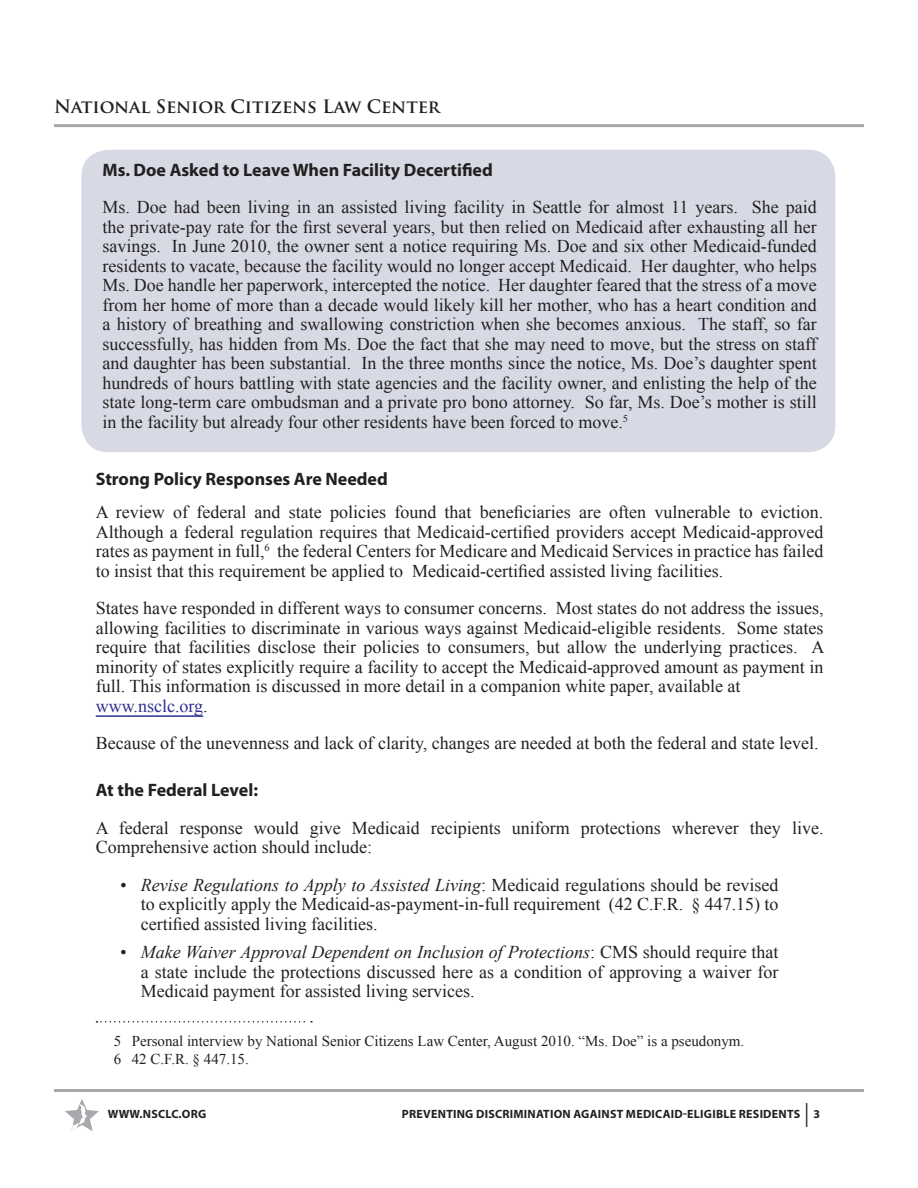
<style>
.page{position:relative;width:918px;height:1188px;background:#fff}
.page>*{position:absolute;margin:0;border:0;box-sizing:border-box;transform-origin:0 0}
.Body{font:18px/19.5px "Times New Roman";color:#231f20;text-align:justify}
.Body_Bulleted_List{font:18px/19.5px "Times New Roman";color:#231f20;text-align:justify}
.Subhead_2{font:700 18px "Myriad Pro";color:#231f20}
.Body-2{font:700 18px "Myriad Pro";color:#231f20}
.t1{font:700 18px "Trajan Pro";color:#231f20}
.Body-3{font:18px "Times New Roman";color:#2e3092}
.footnote{font:15px "Times New Roman";color:#231f20}
.t2{font:700 12px "Myriad Pro";letter-spacing:.025em;color:#231f20}
.s1{color:#231f20}
.s2{font-style:italic}
.s3{font-size:24px}
</style>
<div class="page">
<hr style="left:54px;top:124px;width:810px;height:3px;background:#a8a9ad">
<hr style="left:54px;top:1089px;width:810px;height:3px;background:#a8a9ad">
<svg style="left:65px;top:1099px;width:34px;height:32px"></svg>
<div style="left:81px;top:150px;width:754px;height:302px;background:#d7dae4;border-radius:27px"></div>
<hr style="left:96px;top:715px;width:107px;height:2px;background:#2e3092">
<svg style="left:96px;top:1021px;width:216px;height:2px"></svg>
<p class="t1" style="left:54px;top:95px;width:388px">National Senior Citizens Law Center</p>
<p class="Body-2" style="left:102px;top:158px;width:392px">Ms. Doe Asked to Leave When Facility Decertified</p>
<p class="Body" style="left:102px;top:197px;width:716px">Ms. Doe had been living in an assisted living facility in Seattle for almost 11 years. She paid the private-pay rate for the first several years, but then relied on Medicaid after exhausting all her savings. In June 2010, the owner sent a notice requiring Ms. Doe and six other Medicaid-funded residents to vacate, because the facility would no longer accept Medicaid. Her daughter, who helps Ms. Doe handle her paperwork, intercepted the notice. Her daughter feared that the stress of a move from her home of more than a decade would likely kill her mother, who has a heart condition and a history of breathing and swallowing constriction when she becomes anxious. The staff, so far successfully, has hidden from Ms. Doe the fact that she may need to move, but the stress on staff and daughter has been substantial. In the three months since the notice, Ms. Doe’s daughter spent hundreds of hours battling with state agencies and the facility owner, and enlisting the help of the state long-term care ombudsman and a private pro bono attorney. So far, Ms. Doe’s mother is still in the facility but already four other residents have been forced to move.<sup>5</sup></p>
<p class="Subhead_2" style="left:96px;top:467px;width:294px">Strong Policy Responses Are Needed</p>
<p class="Body" style="left:96px;top:502px;width:729px">A review of federal and state policies found that beneficiaries are often vulnerable to eviction.<br>Although a federal regulation requires that Medicaid-certified providers accept Medicaid-approved rates as payment in full,<sup>6</sup> the federal Centers for Medicare and Medicaid Services in practice has failed to insist that this requirement be applied to Medicaid-certified assisted living facilities.</p>
<p class="Body" style="left:96px;top:598px;width:730px">States have responded in different ways to consumer concerns. Most states do not address the issues, allowing facilities to discriminate in various ways against Medicaid-eligible residents. Some states require that facilities disclose their policies to consumers, but allow the underlying practices. A minority of states explicitly require a facility to accept the Medicaid-approved amount as payment in full. This information is discussed in more detail in a companion white paper, available at</p>
<p class="Body-3" style="left:96px;top:693px;width:113px">www.nsclc.org<span class="s1">.</span></p>
<p class="Body" style="left:96px;top:733px;width:725px">Because of the unevenness and lack of clarity, changes are needed at both the federal and state level.</p>
<p class="Subhead_2" style="left:96px;top:778px;width:164px">At the Federal Level:</p>
<p class="Body" style="left:96px;top:818px;width:729px">A federal response would give Medicaid recipients uniform protections wherever they live.<br>Comprehensive action should include:</p>
<p class="Body_Bulleted_List" style="left:141px;top:875px;width:639px;text-indent:-21px"><span class="s2">• Revise Regulations to Apply to Assisted Living</span>: Medicaid regulations should be revised to explicitly apply the Medicaid-as-payment-in-full requirement (42 C.F.R. § 447.15) to certified assisted living facilities.</p>
<p class="Body_Bulleted_List" style="left:141px;top:942px;width:639px;text-indent:-21px"><span class="s2">• Make Waiver Approval Dependent on Inclusion of Protections</span>: CMS should require that a state include the protections discussed here as a condition of approving a waiver for Medicaid payment for assisted living services.</p>
<p class="footnote" style="left:114px;top:1031px;width:632px">5 Personal interview by National Senior Citizens Law Center, August 2010. “Ms. Doe” is a pseudonym.</p>
<p class="footnote" style="left:114px;top:1049px;width:137px">6 42 C.F.R. § 447.15.</p>
<p class="t2" style="left:108px;top:1106px;width:44px">WWW.NSC</p>
<p class="t2" style="left:165px;top:1106px;width:41px">LC.ORG</p>
<p class="t2" style="left:402px;top:1106px;width:108px">Preventing discrimi</p>
<p class="t2" style="left:528px;top:1106px;width:107px">nation agai nst medi</p>
<p class="t2" style="left:655px;top:1106px;width:166px">caid-eligible residents <span class="s3">|</span> 3</p>
</div>
